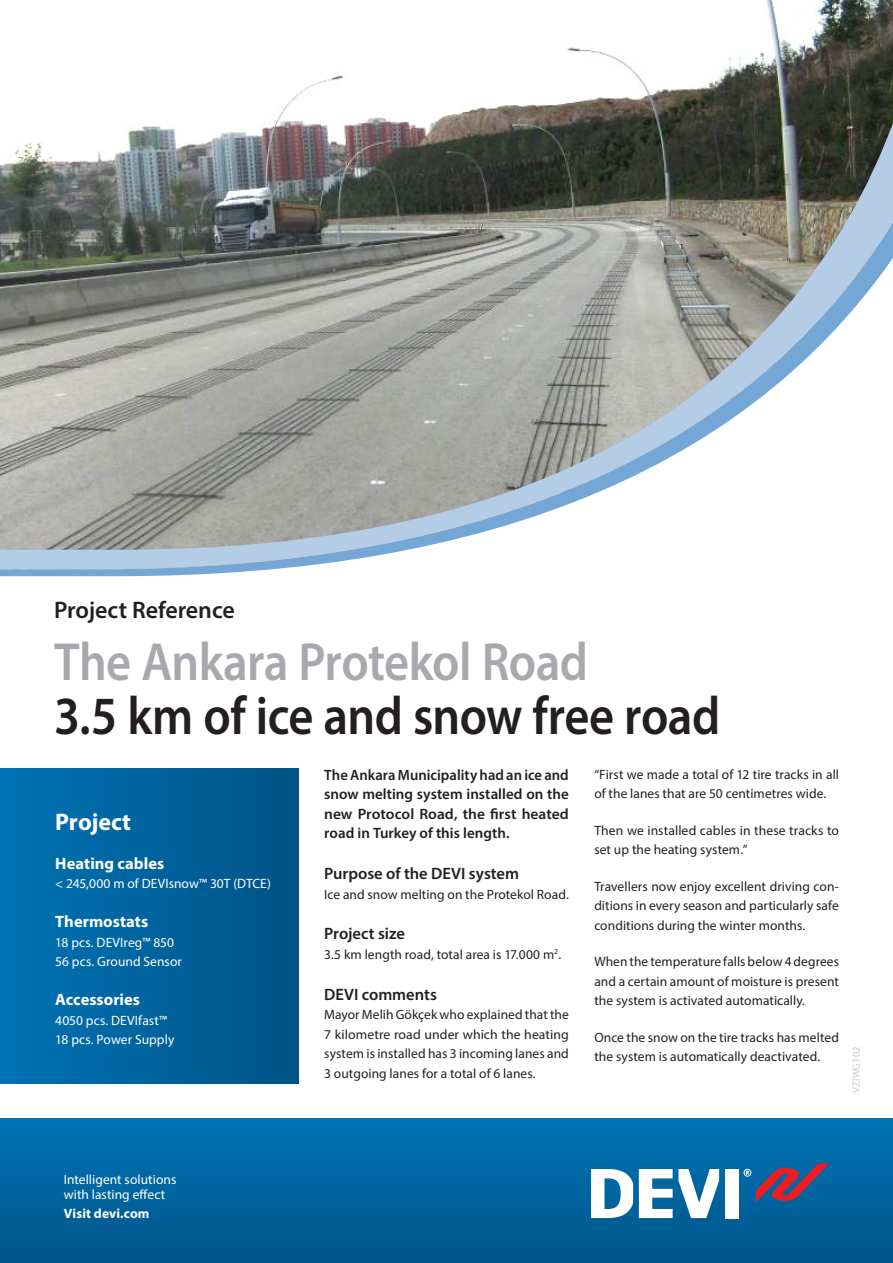
<style>
.page{position:relative;width:893px;height:1263px;background:#fff}
.page>*{position:absolute;margin:0;border:0;box-sizing:border-box;transform-origin:0 0}
.t1{font:600 54px "Myriad Pro";letter-spacing:-.01em;color:#231f20;scale:.9 1}
.t2{font:600 54px "Myriad Pro";letter-spacing:-.015em;color:#a8a9ad;scale:.9 1}
.t3{font:600 24px "Myriad Pro";color:#231f20}
.t4{font:700 24px "Myriad Pro";color:#fff}
.t5{font:600 16.5px "Myriad Pro";color:#231f20}
.t6{font:700 16.5px "Myriad Pro";color:#fff}
.t7{font:600 15px/19.5px "Myriad Pro";color:#231f20;text-align:justify}
.t8{font:13.5px/19.5px "Myriad Pro";letter-spacing:.005em;color:#231f20;text-align:justify}
.t9{font:13.5px/19.5px "Myriad Pro";letter-spacing:.005em;color:#fff}
.t10{font:700 13.5px "Myriad Pro";letter-spacing:.01em;color:#fff}
.t11{font:10.5px "Myriad Pro";color:#a8a9ad}
</style>
<div class="page">
<div style="left:0;top:769px;width:299px;height:314px;background:linear-gradient(to right,#0072b5,#005386)"></div>
<img style="left:308px;top:0;width:585px;height:87px">
<svg style="left:0;top:87px;width:893px;height:482px"></svg>
<div style="left:0;top:1118px;width:893px;height:145px;background:linear-gradient(to bottom,#0073b5,#00568b)"></div>
<div style="left:725px;top:1169px;width:13px;height:49px;background:#fff"></div>
<svg style="left:639px;top:1169px;width:80px;height:49px"></svg>
<svg style="left:591px;top:1169px;width:42px;height:49px"></svg>
<svg style="left:743px;top:1163px;width:86px;height:39px;background:#4e507a"></svg>
<h2 class="t3" style="left:54px;top:594px;width:182px">Project Reference</h2>
<h1 class="t2" style="left:54px;top:627px;width:595px">The Ankara Protekol Road</h1>
<h1 class="t1" style="left:54px;top:681px;width:742px">3.5 km of ice and snow free road</h1>
<h2 class="t4" style="left:55px;top:806px;width:77px">Project</h2>
<p class="t6" style="left:55px;top:852px;width:111px">Heating cables</p>
<p class="t9" style="left:55px;top:874px;width:217px">&lt; 245,000 m of DEVIsnow™ 30T (DTCE)</p>
<p class="t6" style="left:55px;top:911px;width:94px">Thermostats</p>
<p class="t9" style="left:55px;top:932px;width:128px">18 pcs. DEVIreg™ 850<br>56 pcs. Ground Sensor</p>
<p class="t6" style="left:55px;top:989px;width:86px">Accessories</p>
<p class="t9" style="left:55px;top:1010px;width:121px">4050 pcs. DEVIfast™<br>18 pcs. Power Supply</p>
<p class="t7" style="left:324px;top:765px;width:246px">The Ankara Municipality had an ice and snow melting system installed on the new Protocol Road, the first heated road in Turkey of this length.</p>
<p class="t5" style="left:324px;top:863px;width:196px">Purpose of the DEVI system</p>
<p class="t8" style="left:324px;top:884px;width:246px">Ice and snow melting on the Protekol Road.</p>
<p class="t5" style="left:324px;top:923px;width:82px">Project size</p>
<p class="t8" style="left:324px;top:944px;width:239px">3.5 km length road, total area is 17.000 m<sup>2</sup>.</p>
<p class="t5" style="left:324px;top:984px;width:114px">DEVI comments</p>
<p class="t8" style="left:324px;top:1005px;width:246px">Mayor Melih Gökçek who explained that the 7 kilometre road under which the heating system is installed has 3 incoming lanes and 3 outgoing lanes for a total of 6 lanes.</p>
<p class="t8" style="left:594px;top:764px;width:246px">“First we made a total of 12 tire tracks in all of the lanes that are 50 centimetres wide.</p>
<p class="t8" style="left:594px;top:820px;width:246px">Then we installed cables in these tracks to set up the heating system.”</p>
<p class="t8" style="left:594px;top:876px;width:246px">Travellers now enjoy excellent driving con&shy;ditions in every season and particularly safe conditions during the winter months.</p>
<p class="t8" style="left:594px;top:952px;width:246px">When the temperature falls below 4 degrees and a certain amount of moisture is present the system is activated automatically.</p>
<p class="t8" style="left:594px;top:1027px;width:246px">Once the snow on the tire tracks has melted the system is automatically deactivated.</p>
<p class="t11" style="left:850px;top:1092px;width:48px;rotate:-90deg">VZIWG102</p>
<p class="t9" style="left:64px;top:1172px;width:114px;line-height:15px">Intelligent solutions with lasting effect</p>
<p class="t10" style="left:64px;top:1205px;width:87px">Visit devi.com</p>
</div>
